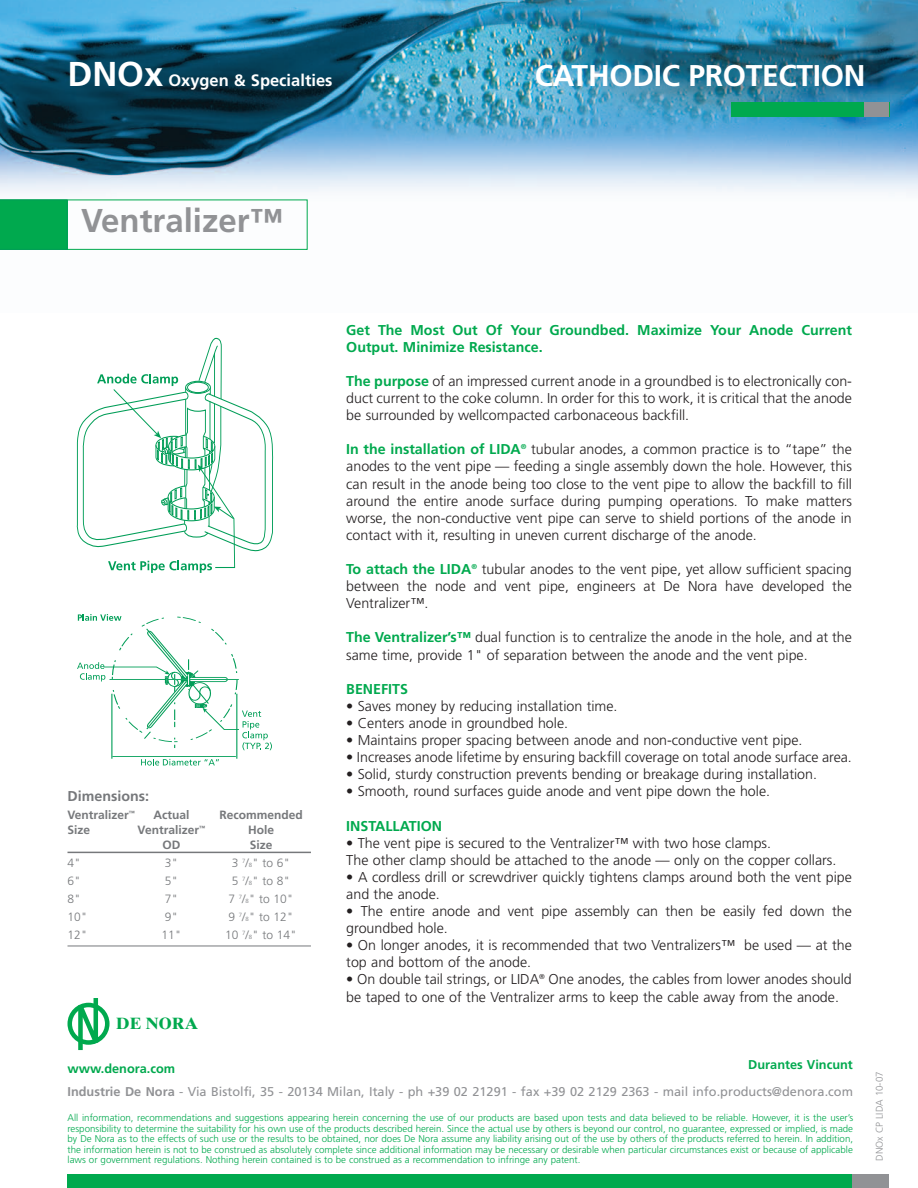
<style>
.page{position:relative;width:918px;height:1188px;background:#fff}
.page>*{position:absolute;margin:0;border:0;box-sizing:border-box;transform-origin:0 0}
.t1{font:700 33px "Frutiger";color:#919295}
.t2{font:700 30px "Frutiger";letter-spacing:-.01em;color:#fff}
.t3{font:700 16.5px "Frutiger";color:#fff}
.t4{font:700 16.35px "Times Ten";color:#00a94e}
.t5{font:300 14.25px/17.1px "Frutiger";color:#231f20}
.t6{font:700 14.25px/17.1px "Frutiger";color:#00a94e}
.t7{font:700 14.25px "Frutiger";color:#76787b}
.t8{font:12.75px "Frutiger";color:#919295}
.t9{font:700 12.75px "Frutiger";color:#00a94e}
.t10{font:300 12px "Frutiger";color:#76787b}
.t11{font:700 12px "Frutiger";color:#76787b}
.t12{font:300 9.75px/10.5px "Frutiger";color:#00a94e;text-align:justify}
.t13{font:300 9.75px "Frutiger";color:#919295}
.s1{font-size:34.5px}
.s2{font-size:6px}
.s3{font-weight:700;color:#00a94e}
.s4{font-weight:700}
</style>
<div class="page">
<img style="left:0;top:0;width:918px;height:200px">
<div style="left:731px;top:102px;width:158px;height:14px;background:#00a94e"></div>
<div style="left:865px;top:102px;width:24px;height:14px;background:#919295"></div>
<svg style="left:0;top:200px;width:308px;height:50px"></svg>
<div style="left:67px;top:1174px;width:786px;height:14px;background:#00a94e"></div>
<div style="left:853px;top:1174px;width:36px;height:14px;background:#919295"></div>
<svg style="left:68px;top:998px;width:42px;height:52px"></svg>
<hr style="left:68px;top:852px;width:243px;height:1px;background:#76787b">
<hr style="left:68px;top:946px;width:243px;height:1px;background:#76787b">
<svg style="left:76px;top:338px;width:198px;height:235px"></svg>
<svg style="left:141px;top:759px;width:78px;height:7px"></svg>
<svg style="left:78px;top:614px;width:44px;height:7px"></svg>
<hr style="left:112px;top:694px;width:1px;height:65px;background:#009e57">
<hr style="left:237px;top:694px;width:1px;height:65px;background:#009e57">
<hr style="left:112px;top:756px;width:124px;height:1px;background:#009e57">
<svg style="left:77px;top:628px;width:195px;height:122px"></svg>
<p class="t3" style="left:68px;top:74px;width:267px"><span class="s1">DNOx</span> Oxygen &amp; Specialties</p>
<h2 class="t2" style="left:535px;top:64px;width:332px">CATHODIC PROTECTION</h2>
<h1 class="t1" style="left:81px;top:208px;width:203px">Ventralizer™</h1>
<p class="t7" style="left:68px;top:790px;width:83px">Dimensions:</p>
<p class="t11" style="left:68px;top:810px;width:69px">Ventralizer<sup>™</sup></p>
<p class="t11" style="left:153px;top:810px;width:37px">Actual</p>
<p class="t11" style="left:219px;top:810px;width:85px">Recommended</p>
<p class="t11" style="left:67px;top:825px;width:24px">Size</p>
<p class="t11" style="left:138px;top:825px;width:69px">Ventralizer<sup>™</sup></p>
<p class="t11" style="left:248px;top:825px;width:28px">Hole</p>
<p class="t11" style="left:162px;top:840px;width:19px">OD</p>
<p class="t11" style="left:250px;top:840px;width:24px">Size</p>
<p class="t10" style="left:68px;top:858px;width:15px">4"</p>
<p class="t10" style="left:165px;top:858px;width:15px">3"</p>
<p class="t10" style="left:232px;top:858px;width:60px">3 <sup>7</sup>/<span class="s2">8</span>" to 6"</p>
<p class="t10" style="left:68px;top:876px;width:15px">6"</p>
<p class="t10" style="left:165px;top:876px;width:15px">5"</p>
<p class="t10" style="left:232px;top:876px;width:60px">5 <sup>7</sup>/<span class="s2">8</span>" to 8"</p>
<p class="t10" style="left:68px;top:894px;width:15px">8"</p>
<p class="t10" style="left:165px;top:894px;width:15px">7"</p>
<p class="t10" style="left:229px;top:894px;width:67px">7 <sup>7</sup>/<span class="s2">8</span>" to 10"</p>
<p class="t10" style="left:68px;top:912px;width:22px">10"</p>
<p class="t10" style="left:165px;top:912px;width:15px">9"</p>
<p class="t10" style="left:229px;top:912px;width:67px">9 <sup>7</sup>/<span class="s2">8</span>" to 12"</p>
<p class="t10" style="left:68px;top:930px;width:22px">12"</p>
<p class="t10" style="left:161px;top:930px;width:22px">11"</p>
<p class="t10" style="left:225px;top:930px;width:73px">10 <sup>7</sup>/<span class="s2">8</span>" to 14"</p>
<p class="t4" style="left:116px;top:1018px;width:84px">DE NORA</p>
<p class="t6" style="left:346px;top:322px;width:507px">Get The Most Out Of Your Groundbed. Maximize Your Anode Current<br>Output. Minimize Resistance.</p>
<p class="t5" style="left:346px;top:374px;width:507px;text-align:justify"><span class="s3">The purpose</span> of an impressed current anode in a groundbed is to electronically con&shy;duct current to the coke column. In order for this to work, it is critical that the anode be surrounded by wellcompacted carbonaceous backfill.</p>
<p class="t5" style="left:346px;top:442px;width:507px;text-align:justify"><span class="s3">In the installation of LIDA</span><sup>®</sup> tubular anodes, a common practice is to “tape” the anodes to the vent pipe — feeding a single assembly down the hole. However, this can result in the anode being too close to the vent pipe to allow the backfill to fill around the entire anode surface during pumping operations. To make matters worse, the non-conductive vent pipe can serve to shield portions of the anode in contact with it, resulting in uneven current discharge of the anode.</p>
<p class="t5" style="left:346px;top:562px;width:507px;text-align:justify"><span class="s3">To attach the LIDA</span><sup>®</sup> tubular anodes to the vent pipe, yet allow sufficient spacing between the node and vent pipe, engineers at De Nora have developed the Ventralizer™.</p>
<p class="t5" style="left:346px;top:630px;width:507px"><span class="s3">The Ventralizer’s™</span> dual function is to centralize the anode in the hole, and at the same time, provide 1" of separation between the anode and the vent pipe.</p>
<p class="t6" style="left:346px;top:681px;width:63px">BENEFITS</p>
<p class="t5" style="left:346px;top:698px;width:273px">• Saves money by reducing installation time.</p>
<p class="t5" style="left:346px;top:716px;width:223px">• Centers anode in groundbed hole.</p>
<p class="t5" style="left:346px;top:733px;width:458px">• Maintains proper spacing between anode and non-conductive vent pipe.</p>
<p class="t5" style="left:346px;top:750px;width:507px">• Increases anode lifetime by ensuring backfill coverage on total anode surface area.</p>
<p class="t5" style="left:346px;top:767px;width:472px">• Solid, sturdy construction prevents bending or breakage during installation.</p>
<p class="t5" style="left:346px;top:784px;width:425px">• Smooth, round surfaces guide anode and vent pipe down the hole.</p>
<p class="t6" style="left:346px;top:818px;width:97px">INSTALLATION</p>
<p class="t5" style="left:346px;top:835px;width:492px">• The vent pipe is secured to the Ventralizer™ with two hose clamps.<br>The other clamp should be attached to the anode — only on the copper collars.</p>
<p class="t5" style="left:346px;top:869px;width:507px">• A cordless drill or screwdriver quickly tightens clamps around both the vent pipe and the anode.</p>
<p class="t5" style="left:346px;top:904px;width:507px">• The entire anode and vent pipe assembly can then be easily fed down the groundbed hole.</p>
<p class="t5" style="left:346px;top:938px;width:507px">• On longer anodes, it is recommended that two Ventralizers™ be used — at the top and bottom of the anode.</p>
<p class="t5" style="left:346px;top:972px;width:507px">• On double tail strings, or LIDA<sup>®</sup> One anodes, the cables from lower anodes should be taped to one of the Ventralizer arms to keep the cable away from the anode.</p>
<p class="t9" style="left:67px;top:1064px;width:109px">www.denora.com</p>
<p class="t9" style="left:748px;top:1060px;width:106px">Durantes Vincunt</p>
<p class="t8" style="left:68px;top:1087px;width:787px"><span class="s4">Industrie De Nora</span> - Via Bistolfi, 35 - 20134 Milan, Italy - ph +39 02 21291 - fax +39 02 2129 2363 - mail info.products@denora.com</p>
<p class="t12" style="left:68px;top:1113px;width:787px">All information, recommendations and suggestions appearing herein concerning the use of our products are based upon tests and data believed to be reliable. However, it is the user’s responsibility to determine the suitability for his own use of the products described herein. Since the actual use by others is beyond our control, no guarantee, expressed or implied, is made by De Nora as to the effects of such use or the results to be obtained, nor does De Nora assume any liability arising out of the use by others of the products referred to herein. In addition, the information herein is not to be construed as absolutely complete since additional information may be necessary or desirable when particular circumstances exist or because of applicable laws or government regulations. Nothing herein contained is to be construed as a recommendation to infringe any patent.</p>
<p class="t13" style="left:876px;top:1161px;width:91px;rotate:-90deg">DNOx CP LIDA 10-07</p>
</div>
